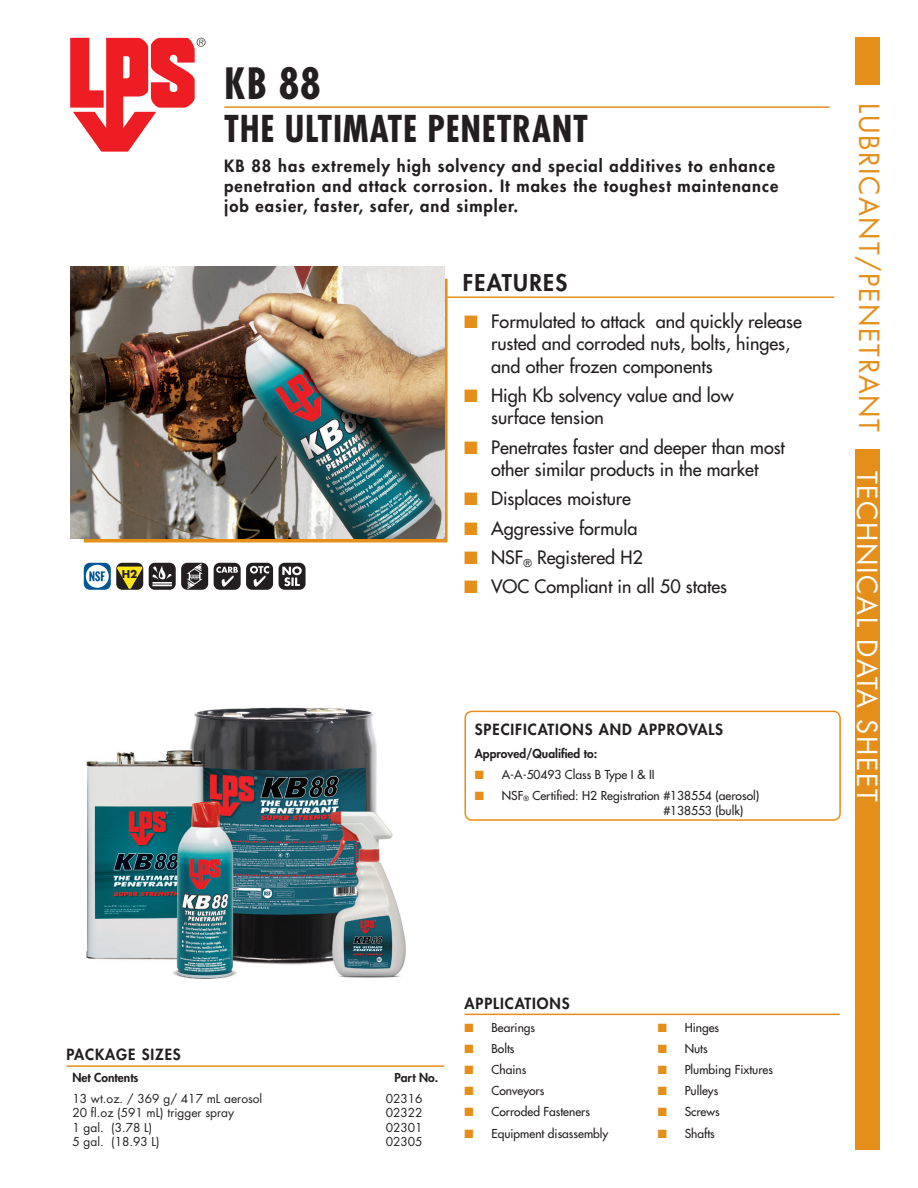
<style>
.page{position:relative;width:918px;height:1188px;background:#fff}
.page>*{position:absolute;margin:0;border:0;box-sizing:border-box;transform-origin:0 0}
.t1{font:700 condensed 42px "Futura";color:#231f20}
.t2{font:700 condensed 36px "Futura";letter-spacing:.02em;color:#231f20}
.t3{font:27px "Futura";letter-spacing:.06em;color:#e58e19}
.t4{font:27px "Futura";letter-spacing:.06em;color:#fff}
.t5{font:800 22.5px "Futura";letter-spacing:.06em;color:#231f20}
.t6{font:18px/22.5px "Futura";color:#231f20}
.t7{font:800 16.5px/19.8px "Futura";letter-spacing:.06em;color:#231f20}
.Section_Header{font:800 15px "Futura";letter-spacing:.06em;color:#231f20}
.t8{font:12px/14.4px "Futura";color:#231f20}
.Package_Size{font:12px "Futura";color:#231f20}
.t9{font:800 12px "Futura";color:#231f20}
.t10{font:700 10.5px "Futura";color:#231f20}
.s1{color:#e58e19}
</style>
<div class="page">
<svg style="left:70px;top:38px;width:136px;height:114px"></svg>
<hr style="left:224px;top:106px;width:606px;height:2px;background:#e58e19">
<div style="left:855px;top:38px;width:25px;height:1112px;background:#e58e19"></div>
<div style="left:847px;top:86px;width:33px;height:363px;background:#fff"></div>
<svg style="left:84px;top:279px;width:364px;height:263px;background:#d49541"></svg>
<hr style="left:448px;top:297px;width:386px;height:1px;background:#e58e19">
<img style="left:71px;top:267px;width:373px;height:271px">
<hr style="left:464px;top:1014px;width:376px;height:1px;background:#e58e19">
<hr style="left:66px;top:1065px;width:298px;height:2px;background:#e58e19">
<hr style="left:364px;top:1065px;width:80px;height:2px;background:#e58e19">
<div style="left:84px;top:563px;width:27px;height:27px;background:#005595;border-radius:6px"></div>
<svg style="left:86px;top:565px;width:23px;height:23px"></svg>
<svg style="left:116px;top:563px;width:27px;height:27px"></svg>
<svg style="left:117px;top:567px;width:25px;height:22px"></svg>
<svg style="left:149px;top:563px;width:27px;height:27px"></svg>
<svg style="left:152px;top:564px;width:21px;height:22px"></svg>
<div style="left:181px;top:563px;width:27px;height:27px;background:#231f20;border-radius:6px"></div>
<svg style="left:187px;top:564px;width:16px;height:25px"></svg>
<div style="left:214px;top:563px;width:27px;height:27px;background:#231f20;border-radius:6px"></div>
<svg style="left:216px;top:567px;width:22px;height:20px"></svg>
<div style="left:246px;top:563px;width:27px;height:27px;background:#231f20;border-radius:6px"></div>
<svg style="left:250px;top:566px;width:19px;height:21px"></svg>
<div style="left:279px;top:563px;width:27px;height:27px;background:#231f20;border-radius:6px"></div>
<svg style="left:282px;top:566px;width:20px;height:20px"></svg>
<div style="left:464px;top:711px;width:377px;height:110px;border:2px solid #e58e19;border-radius:7px"></div>
<img style="left:86px;top:707px;width:320px;height:272px">
<p class="t10" style="left:122px;top:567px;width:17px">H2</p>
<p class="t1" style="left:224px;top:57px;width:98px">KB 88</p>
<p class="t2" style="left:224px;top:107px;width:365px">THE ULTIMATE PENETRANT</p>
<p class="t3" style="left:886px;top:103px;width:331px;rotate:90deg">LUBRICANT/PENETRANT</p>
<p class="t4" style="left:884px;top:471px;width:332px;rotate:90deg">TECHNICAL DATA SHEET</p>
<p class="t7" style="left:224px;top:156px;width:556px">KB 88 has extremely high solvency and special additives to enhance penetration and attack corrosion. It makes the toughest maintenance job easier, faster, safer, and simpler.</p>
<p class="t5" style="left:463px;top:268px;width:106px">FEATURES</p>
<p class="t6" style="left:491px;top:310px;width:312px;text-indent:-27px"><span class="s1">■</span> Formulated to attack and quickly release rusted and corroded nuts, bolts, hinges, and other frozen components</p>
<p class="t6" style="left:491px;top:384px;width:244px;text-indent:-27px"><span class="s1">■</span> High Kb solvency value and low surface tension</p>
<p class="t6" style="left:464px;top:436px;width:322px;text-align:center"><span class="s1">■</span> Penetrates faster and deeper than most other similar products in the market</p>
<p class="t6" style="left:464px;top:488px;width:168px"><span class="s1">■</span> Displaces moisture</p>
<p class="t6" style="left:464px;top:517px;width:175px"><span class="s1">■</span> Aggressive formula</p>
<p class="t6" style="left:464px;top:546px;width:180px"><span class="s1">■</span> NSF<sub>®</sub> Registered H2</p>
<p class="t6" style="left:464px;top:575px;width:265px"><span class="s1">■</span> VOC Compliant in all 50 states</p>
<p class="Section_Header" style="left:475px;top:720px;width:250px">SPECIFICATIONS AND APPROVALS</p>
<p class="t9" style="left:475px;top:746px;width:124px">Approved/Qualified to:</p>
<p class="t8" style="left:475px;top:768px;width:181px"><span class="s1">■</span> A-A-50493 Class B Type I &amp; II</p>
<p class="t8" style="left:663px;top:789px;width:98px;text-indent:-188px"><span class="s1">■</span> NSF<sub>®</sub> Certified: H2 Registration #138554 (aerosol) #138553 (bulk)</p>
<p class="Section_Header" style="left:66px;top:1045px;width:116px">PACKAGE SIZES</p>
<p class="t9" style="left:72px;top:1070px;width:68px">Net Contents</p>
<p class="t9" style="left:394px;top:1070px;width:45px">Part No.</p>
<p class="Package_Size" style="left:72px;top:1091px;width:191px">13 wt.oz. / 369 g/ 417 mL aerosol</p>
<p class="Package_Size" style="left:72px;top:1105px;width:163px">20 fl.oz (591 mL) trigger spray</p>
<p class="Package_Size" style="left:72px;top:1120px;width:81px">1 gal. (3.78 L)</p>
<p class="Package_Size" style="left:72px;top:1134px;width:89px">5 gal. (18.93 L)</p>
<p class="Package_Size" style="left:386px;top:1091px;width:38px">02316</p>
<p class="Package_Size" style="left:386px;top:1105px;width:38px">02322</p>
<p class="Package_Size" style="left:386px;top:1120px;width:38px">02301</p>
<p class="Package_Size" style="left:386px;top:1134px;width:38px">02305</p>
<p class="Section_Header" style="left:464px;top:994px;width:107px">APPLICATIONS</p>
<p class="t8" style="left:464px;top:1020px;width:72px"><span class="s1">■</span> Bearings</p>
<p class="t8" style="left:464px;top:1041px;width:52px"><span class="s1">■</span> Bolts</p>
<p class="t8" style="left:464px;top:1063px;width:63px"><span class="s1">■</span> Chains</p>
<p class="t8" style="left:464px;top:1084px;width:81px"><span class="s1">■</span> Conveyors</p>
<p class="t8" style="left:464px;top:1105px;width:127px"><span class="s1">■</span> Corroded Fasteners</p>
<p class="t8" style="left:464px;top:1126px;width:145px"><span class="s1">■</span> Equipment disassembly</p>
<p class="t8" style="left:658px;top:1020px;width:63px"><span class="s1">■</span> Hinges</p>
<p class="t8" style="left:658px;top:1041px;width:52px"><span class="s1">■</span> Nuts</p>
<p class="t8" style="left:658px;top:1063px;width:117px"><span class="s1">■</span> Plumbing Fixtures</p>
<p class="t8" style="left:658px;top:1084px;width:62px"><span class="s1">■</span> Pulleys</p>
<p class="t8" style="left:658px;top:1105px;width:64px"><span class="s1">■</span> Screws</p>
<p class="t8" style="left:658px;top:1126px;width:59px"><span class="s1">■</span> Shafts</p>
</div>
